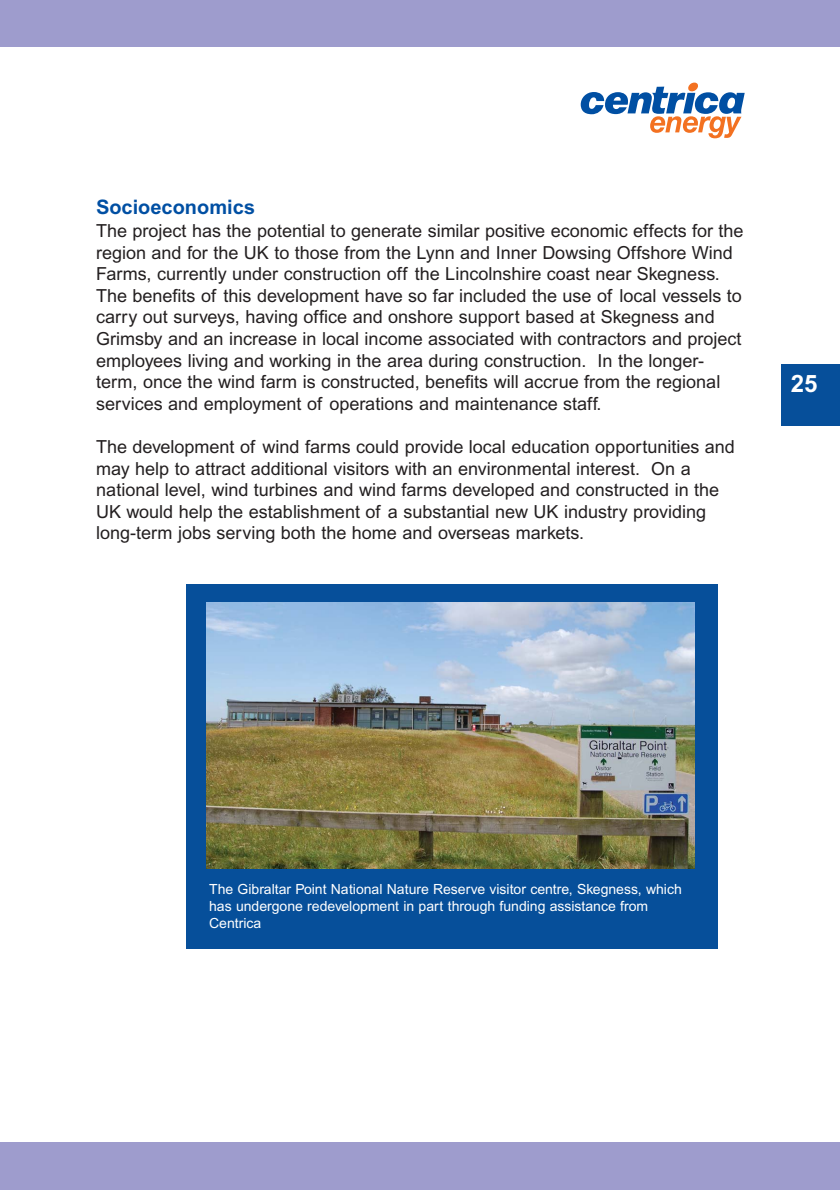
<style>
.page{position:relative;width:840px;height:1190px;background:#fff}
.page>*{position:absolute;margin:0;border:0;box-sizing:border-box;transform-origin:0 0}
.t1{font:700 24px "Arial";color:#fff}
.t2{font:700 20px "Arial";color:#004fa3}
.t3{font:18px/21.6px "Arial";color:#231f20}
.t4{font:14px/16.8px "Arial";color:#fff}
</style>
<div class="page">
<svg style="left:581px;top:83px;width:164px;height:55px"></svg>
<div style="left:781px;top:365px;width:59px;height:61px;background:#064f9a"></div>
<div style="left:0;top:0;width:840px;height:46px;background:#9e9ccd"></div>
<div style="left:0;top:1142px;width:840px;height:48px;background:#9e9ccd"></div>
<div style="left:187px;top:585px;width:531px;height:364px;background:#064f9a"></div>
<img style="left:206px;top:603px;width:489px;height:266px">
<p class="t2" style="left:96px;top:200px;width:160px">Socioeconomics</p>
<p class="t3" style="left:96px;top:222px;width:649px">The project has the potential to generate similar positive economic effects for the region and for the UK to those from the Lynn and Inner Dowsing Offshore Wind Farms, currently under construction off the Lincolnshire coast near Skegness.<br>The benefits of this development have so far included the use of local vessels to carry out surveys, having office and onshore support based at Skegness and Grimsby and an increase in local income associated with contractors and project employees living and working in the area during construction. In the longer&shy;term, once the wind farm is constructed, benefits will accrue from the regional services and employment of operations and maintenance staff.</p>
<p class="t3" style="left:96px;top:438px;width:640px">The development of wind farms could provide local education opportunities and may help to attract additional visitors with an environmental interest. On a national level, wind turbines and wind farms developed and constructed in the UK would help the establishment of a substantial new UK industry providing long-term jobs serving both the home and overseas markets.</p>
<h1 class="t1" style="left:791px;top:375px;width:28px">25</h1>
<p class="t4" style="left:209px;top:882px;width:474px">The Gibraltar Point National Nature Reserve visitor centre, Skegness, which has undergone redevelopment in part through funding assistance from<br>Centrica</p>
</div>
